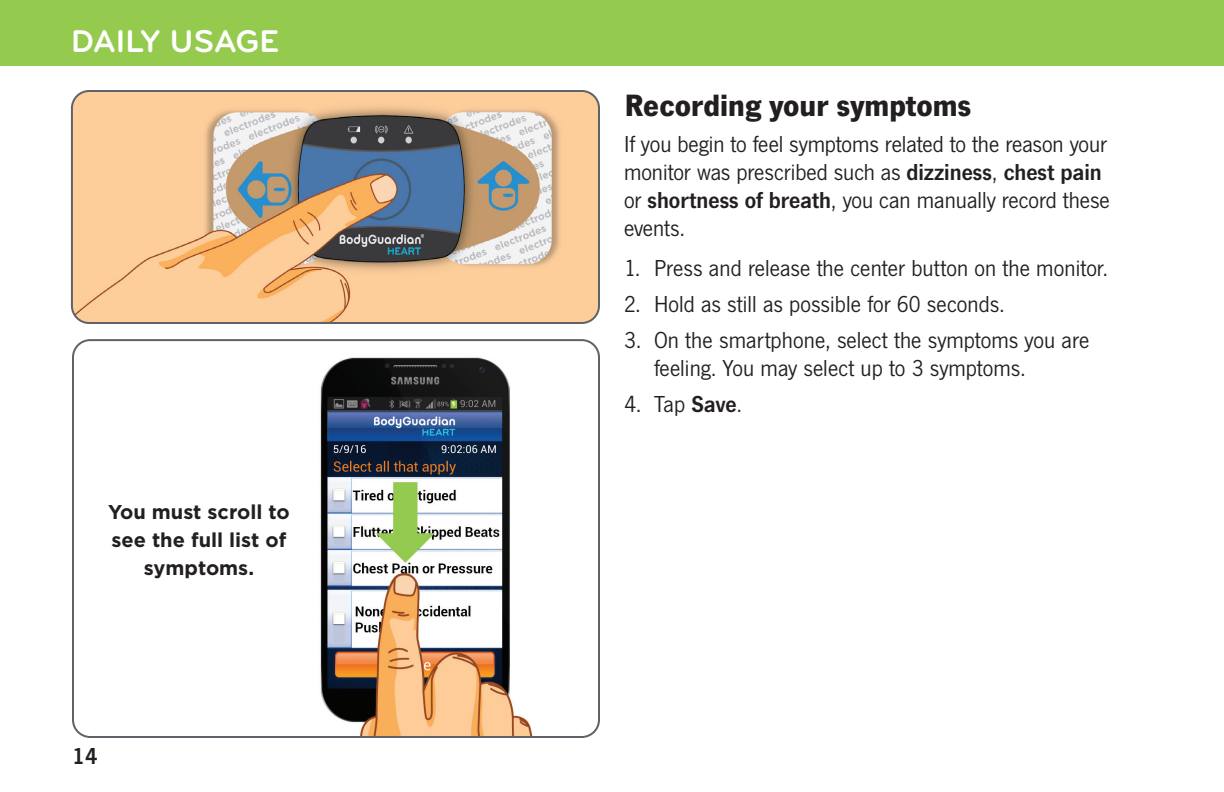
<style>
.page{position:relative;width:1224px;height:792px;background:#fff}
.page>*{position:absolute;margin:0;border:0;box-sizing:border-box;transform-origin:0 0}
.t1{font:700 32.6px "Bryant Pro";letter-spacing:.005em;color:#fff}
.t2{font:700 32px "News Got";color:#231f20}
.t3{font:24px/28px "News Got";color:#231f20}
.t4{font:24px "News Got Dem";color:#231f20}
.t5{font:700 20px/28px "Gotham";color:#231f20;text-align:center}
.s1{font-family:"News Got Dem"}
</style>
<div class="page">
<div style="left:0;top:0;width:1224px;height:65px;background:#94ca4e"></div>
<img style="left:74px;top:93px;width:523px;height:228px">
<div style="left:71px;top:90px;width:529px;height:234px;border:2px solid #5f6369;border-radius:17px"></div>
<img style="left:320px;top:357px;width:213px;height:378px">
<div style="left:72px;top:339px;width:528px;height:399px;border:2px solid #5f6369;border-radius:17px"></div>
<h1 class="t1" style="left:71px;top:21px;width:210px">DAILY USAGE</h1>
<p class="t5" style="left:108px;top:497px;width:183px">You must scroll to see the full list of symptoms.</p>
<p class="t4" style="left:72px;top:742px;width:27px">14</p>
<p class="t2" style="left:625px;top:86px;width:348px">Recording your symptoms</p>
<p class="t3" style="left:624px;top:130px;width:487px">If you begin to feel symptoms related to the reason your monitor was prescribed such as <span class="s1">dizziness</span>, <span class="s1">chest pain </span>or <span class="s1">shortness of breath</span>, you can manually record these events.</p>
<p class="t3" style="left:624px;top:254px;width:486px">1. Press and release the center button on the monitor.</p>
<p class="t3" style="left:624px;top:290px;width:382px">2. Hold as still as possible for 60 seconds.</p>
<p class="t3" style="left:654px;top:326px;width:437px;text-indent:-30px">3. On the smartphone, select the symptoms you are feeling. You may select up to 3 symptoms.</p>
<p class="t3" style="left:624px;top:390px;width:120px">4. Tap <span class="s1">Save</span>.</p>
</div>
